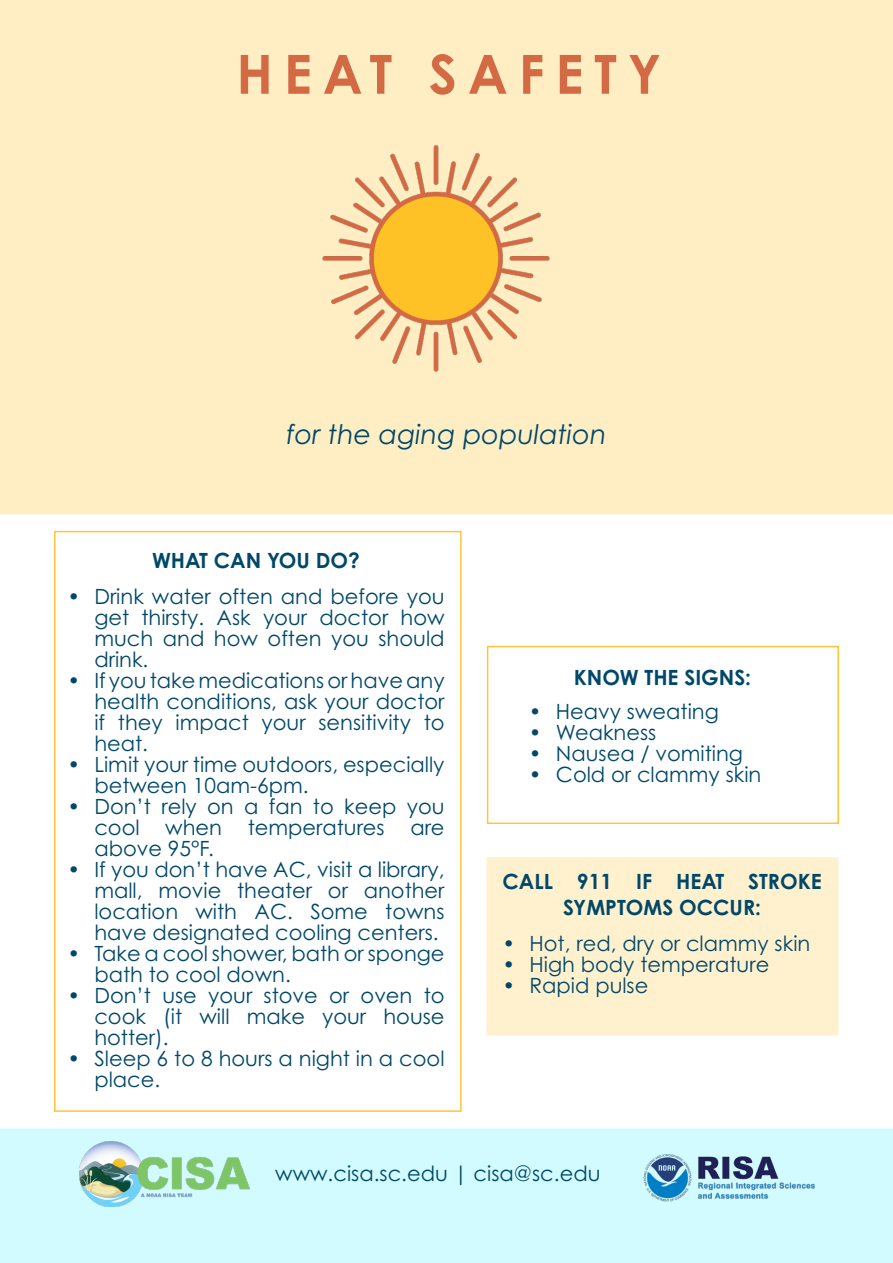
<style>
.page{position:relative;width:893px;height:1263px;background:#fff}
.page>*{position:absolute;margin:0;border:0;box-sizing:border-box;transform-origin:0 0}
.Main_heading_H1{font:700 54px "Century Gothic Pro";letter-spacing:.2em;color:#d46a43}
.sub_heading_H2{font:italic 27px "Century Gothic Pro";color:#004869}
.paragraph_text{font:21px/21px "Century Gothic Pro";color:#004869;text-align:justify}
.Heading_3_H3{font:700 21px/25.2px "Century Gothic Pro";color:#004869;text-align:center}
</style>
<div class="page">
<div style="left:0;top:0;width:893px;height:514px;background:#ffedc4"></div>
<div style="left:486px;top:857px;width:353px;height:178px;background:#fff0ce"></div>
<div style="left:487px;top:646px;width:352px;height:178px;border:2px solid #ffc33c"></div>
<div style="left:54px;top:531px;width:408px;height:581px;border:2px solid #ffc33c"></div>
<img style="left:322px;top:145px;width:228px;height:227px">
<div style="left:0;top:1128px;width:893px;height:135px;background:#d2fbff"></div>
<img style="left:80px;top:1141px;width:170px;height:65px">
<img style="left:637px;top:1138px;width:184px;height:68px">
<h1 class="Main_heading_H1" style="left:236px;top:41px;width:426px">HEAT SAFETY</h1>
<h2 class="sub_heading_H2" style="left:286px;top:418px;width:322px">for the aging population</h2>
<h3 class="Heading_3_H3" style="left:152px;top:548px;width:209px">WHAT CAN YOU DO?</h3>
<p class="paragraph_text" style="left:94px;top:586px;width:352px;text-indent:-27px">• Drink water often and before you get thirsty. Ask your doctor how much and how often you should drink.</p>
<p class="paragraph_text" style="left:94px;top:670px;width:352px;text-indent:-27px">• If you take medications or have any health conditions, ask your doctor if they impact your sensitivity to heat.</p>
<p class="paragraph_text" style="left:94px;top:754px;width:352px;text-indent:-27px">• Limit your time outdoors, especially between 10am-6pm.</p>
<p class="paragraph_text" style="left:94px;top:796px;width:352px;text-indent:-27px">• Don’t rely on a fan to keep you cool when temperatures are above 95°F.</p>
<p class="paragraph_text" style="left:94px;top:859px;width:352px;text-indent:-27px">• If you don’t have AC, visit a library, mall, movie theater or another location with AC. Some towns have designated cooling centers.</p>
<p class="paragraph_text" style="left:94px;top:943px;width:352px;text-indent:-27px">• Take a cool shower, bath or sponge bath to cool down.</p>
<p class="paragraph_text" style="left:94px;top:985px;width:352px;text-indent:-27px">• Don’t use your stove or oven to cook (it will make your house hotter).</p>
<p class="paragraph_text" style="left:94px;top:1048px;width:352px;text-indent:-27px">• Sleep 6 to 8 hours a night in a cool place.</p>
<h3 class="Heading_3_H3" style="left:574px;top:665px;width:179px">KNOW THE SIGNS:</h3>
<p class="paragraph_text" style="left:529px;top:701px;width:191px">• Heavy sweating</p>
<p class="paragraph_text" style="left:529px;top:722px;width:129px">• Weakness</p>
<p class="paragraph_text" style="left:529px;top:743px;width:216px">• Nausea / vomiting</p>
<p class="paragraph_text" style="left:529px;top:764px;width:234px">• Cold or clammy skin</p>
<h3 class="Heading_3_H3" style="left:502px;top:869px;width:321px">CALL 911 IF HEAT STROKE<br>SYMPTOMS OCCUR:</h3>
<p class="paragraph_text" style="left:502px;top:932px;width:309px">• Hot, red, dry or clammy skin</p>
<p class="paragraph_text" style="left:502px;top:953px;width:268px">• High body temperature</p>
<p class="paragraph_text" style="left:502px;top:974px;width:147px">• Rapid pulse</p>
<p class="paragraph_text" style="left:275px;top:1163px;width:327px">www.cisa.sc.edu | cisa@sc.edu</p>
</div>
